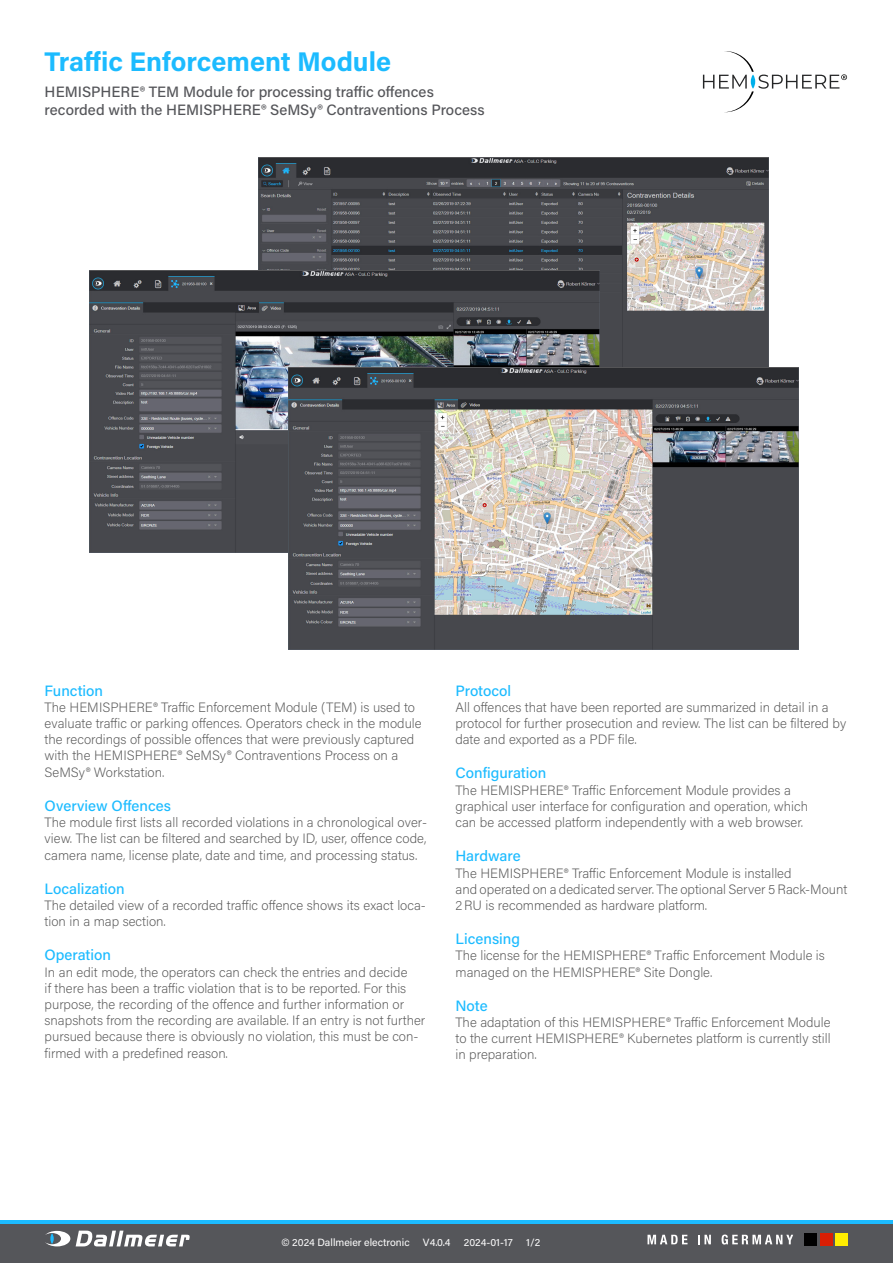
<style>
.page{position:relative;width:893px;height:1263px;background:#fff}
.page>*{position:absolute;margin:0;border:0;box-sizing:border-box;transform-origin:0 0}
.t1{font:700 27px "Acumin Pro";color:#1cbbff}
.t2{font:500 15px/18px "Acumin Pro";color:#55565a}
.t3{font:500 15px "Acumin Pro";color:#1cbbff}
.t4{font:200 13.5px/16.2px "Acumin Pro";color:#565656}
.t5{font:10.5px "Acumin Pro";color:#fff}
</style>
<div class="page">
<svg style="left:0;top:1220px;width:893px;height:5px;background:#27a6de"></svg>
<div style="left:0;top:1225px;width:893px;height:38px;background:#55565a"></div>
<svg style="left:76px;top:1230px;width:114px;height:16px"></svg>
<svg style="left:45px;top:1231px;width:25px;height:15px"></svg>
<svg style="left:50px;top:1233px;width:4px;height:11px"></svg>
<div style="left:804px;top:1233px;width:13px;height:13px;background:#000"></div>
<div style="left:820px;top:1233px;width:13px;height:13px;background:#d91e04"></div>
<div style="left:835px;top:1233px;width:13px;height:13px;background:#ffed00"></div>
<svg style="left:647px;top:1235px;width:40px;height:9px"></svg>
<svg style="left:698px;top:1235px;width:13px;height:9px"></svg>
<svg style="left:722px;top:1234px;width:71px;height:10px"></svg>
<svg style="left:703px;top:51px;width:144px;height:61px"></svg>
<img style="left:258px;top:157px;width:511px;height:211px">
<img style="left:90px;top:271px;width:510px;height:282px">
<img style="left:288px;top:368px;width:510px;height:282px">
<h1 class="t1" style="left:45px;top:42px;width:348px">Traffic Enforcement Module</h1>
<p class="t2" style="left:45px;top:83px;width:441px">HEMISPHERE® TEM Module for processing traffic offences recorded with the HEMISPHERE® SeMSy® Contraventions Process</p>
<p class="t3" style="left:45px;top:680px;width:60px">Function</p>
<p class="t4" style="left:45px;top:698px;width:378px">The HEMISPHERE® Traffic Enforcement Module (TEM) is used to evaluate traffic or parking offences. Operators check in the module the recordings of possible offences that were previously captured with the HEMISPHERE® SeMSy® Contraventions Process on a SeMSy® Workstation.</p>
<p class="t3" style="left:45px;top:795px;width:128px">Overview Offences</p>
<p class="t4" style="left:45px;top:814px;width:384px;text-align:justify">The module first lists all recorded violations in a chronological over&shy;view. The list can be filtered and searched by ID, user, offence code, camera name, license plate, date and time, and processing status.</p>
<p class="t3" style="left:45px;top:878px;width:82px">Localization</p>
<p class="t4" style="left:45px;top:896px;width:383px">The detailed view of a recorded traffic offence shows its exact loca&shy;tion in a map section.</p>
<p class="t3" style="left:45px;top:945px;width:68px">Operation</p>
<p class="t4" style="left:45px;top:963px;width:382px">In an edit mode, the operators can check the entries and decide<br>if there has been a traffic violation that is to be reported. For this purpose, the recording of the offence and further information or snapshots from the recording are available. If an entry is not further pursued because there is obviously no violation, this must be con&shy;firmed with a predefined reason.</p>
<p class="t3" style="left:455px;top:680px;width:57px">Protocol</p>
<p class="t4" style="left:455px;top:698px;width:392px">All offences that have been reported are summarized in detail in a protocol for further prosecution and review. The list can be filtered by date and exported as a PDF file.</p>
<p class="t3" style="left:455px;top:763px;width:92px">Configuration</p>
<p class="t4" style="left:455px;top:781px;width:354px">The HEMISPHERE® Traffic Enforcement Module provides a graphical user interface for configuration and operation, which can be accessed platform independently with a web browser.</p>
<p class="t3" style="left:455px;top:846px;width:67px">Hardware</p>
<p class="t4" style="left:455px;top:864px;width:394px">The HEMISPHERE® Traffic Enforcement Module is installed<br>and operated on a dedicated server. The optional Server 5 Rack-Mount<br>2RU is recommended as hardware platform.</p>
<p class="t3" style="left:455px;top:928px;width:66px">Licensing</p>
<p class="t4" style="left:455px;top:947px;width:371px">The license for the HEMISPHERE® Traffic Enforcement Module is managed on the HEMISPHERE® Site Dongle.</p>
<p class="t3" style="left:455px;top:995px;width:34px">Note</p>
<p class="t4" style="left:455px;top:1013px;width:377px;text-align:justify">The adaptation of this HEMISPHERE® Traffic Enforcement Module to the current HEMISPHERE® Kubernetes platform is currently still in preparation.</p>
<p class="t5" style="left:281px;top:1235px;width:130px">© 2024 Dallmeier electronic</p>
<p class="t5" style="left:423px;top:1235px;width:29px">V4.0.4</p>
<p class="t5" style="left:464px;top:1235px;width:51px">2024-01-17</p>
<p class="t5" style="left:526px;top:1235px;width:16px">1/2</p>
</div>
